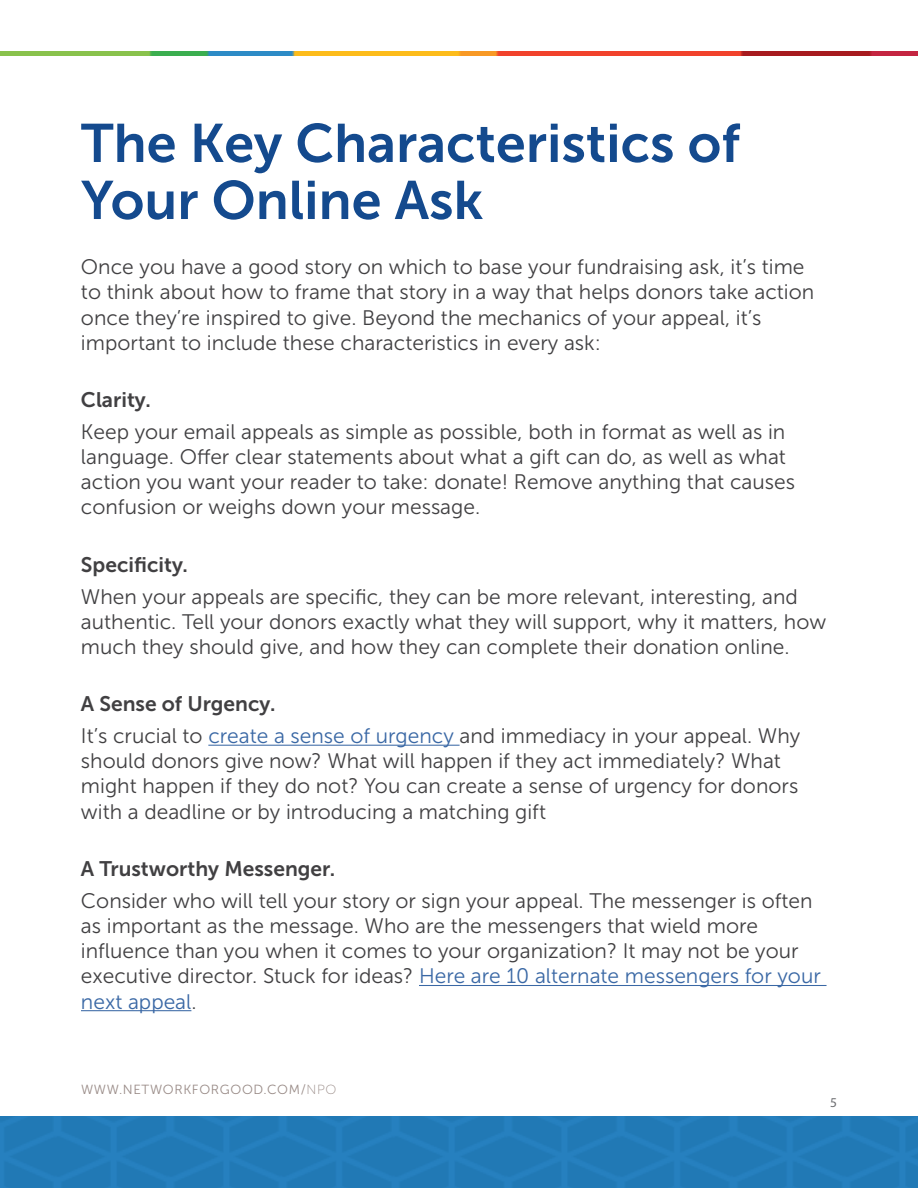
<style>
.page{position:relative;width:918px;height:1188px;background:#fff}
.page>*{position:absolute;margin:0;border:0;box-sizing:border-box;transform-origin:0 0}
.t1{font:54px/57px "Museo Sans 700";color:#144a8e}
.t2{font:21px/25.2px "Museo Sans 300";color:#414042}
.t3{font:21px "Museo Sans 700";color:#414042}
.t4{font:13.5px "Myriad Pro";color:#6d6e71}
.t5{font:13.2px "Museo Sans 300";letter-spacing:.05em;color:#988a86}
.s1{color:#3a68a5}
.s2{font-family:"Museo Sans 100"}
</style>
<div class="page">
<img style="left:0;top:51px;width:918px;height:4px">
<img style="left:0;top:1117px;width:918px;height:71px">
<hr style="left:208px;top:745px;width:252px;height:1px;background:#3a68a5">
<hr style="left:419px;top:985px;width:408px;height:1px;background:#3a68a5">
<hr style="left:81px;top:1010px;width:110px;height:1px;background:#3a68a5">
<h1 class="t1" style="left:81px;top:115px;width:661px">The Key Characteristics of<br>Your Online Ask</h1>
<p class="t2" style="left:81px;top:255px;width:735px">Once you have a good story on which to base your fundraising ask, it’s time to think about how to frame that story in a way that helps donors take action once they’re inspired to give. Beyond the mechanics of your appeal, it’s important to include these characteristics in every ask:</p>
<p class="t3" style="left:81px;top:388px;width:71px">Clarity.</p>
<p class="t2" style="left:81px;top:419px;width:716px">Keep your email appeals as simple as possible, both in format as well as in language. Offer clear statements about what a gift can do, as well as what action you want your reader to take: donate! Remove anything that causes confusion or weighs down your message.</p>
<p class="t3" style="left:81px;top:553px;width:108px">Specificity.</p>
<p class="t2" style="left:81px;top:584px;width:747px">When your appeals are specific, they can be more relevant, interesting, and authentic. Tell your donors exactly what they will support, why it matters, how much they should give, and how they can complete their donation online.</p>
<p class="t3" style="left:81px;top:692px;width:196px">A Sense of Urgency.</p>
<p class="t2" style="left:81px;top:723px;width:721px">It’s crucial to <span class="s1">create a sense of urgency</span> and immediacy in your appeal. Why should donors give now? What will happen if they act immediately? What might happen if they do not? You can create a sense of urgency for donors with a deadline or by introducing a matching gift</p>
<p class="t3" style="left:81px;top:857px;width:256px">A Trustworthy Messenger.</p>
<p class="t2" style="left:81px;top:888px;width:741px">Consider who will tell your story or sign your appeal. The messenger is often as important as the message. Who are the messengers that wield more influence than you when it comes to your organization? It may not be your executive director. Stuck for ideas? <span class="s1">Here are 10 alternate messengers for your next appeal</span>.</p>
<p class="t5" style="left:81px;top:1082px;width:257px">WWW.NETWORKFORGOOD.COM/<span class="s2">NPO</span></p>
<p class="t4" style="left:830px;top:1094px;width:8px">5</p>
</div>
